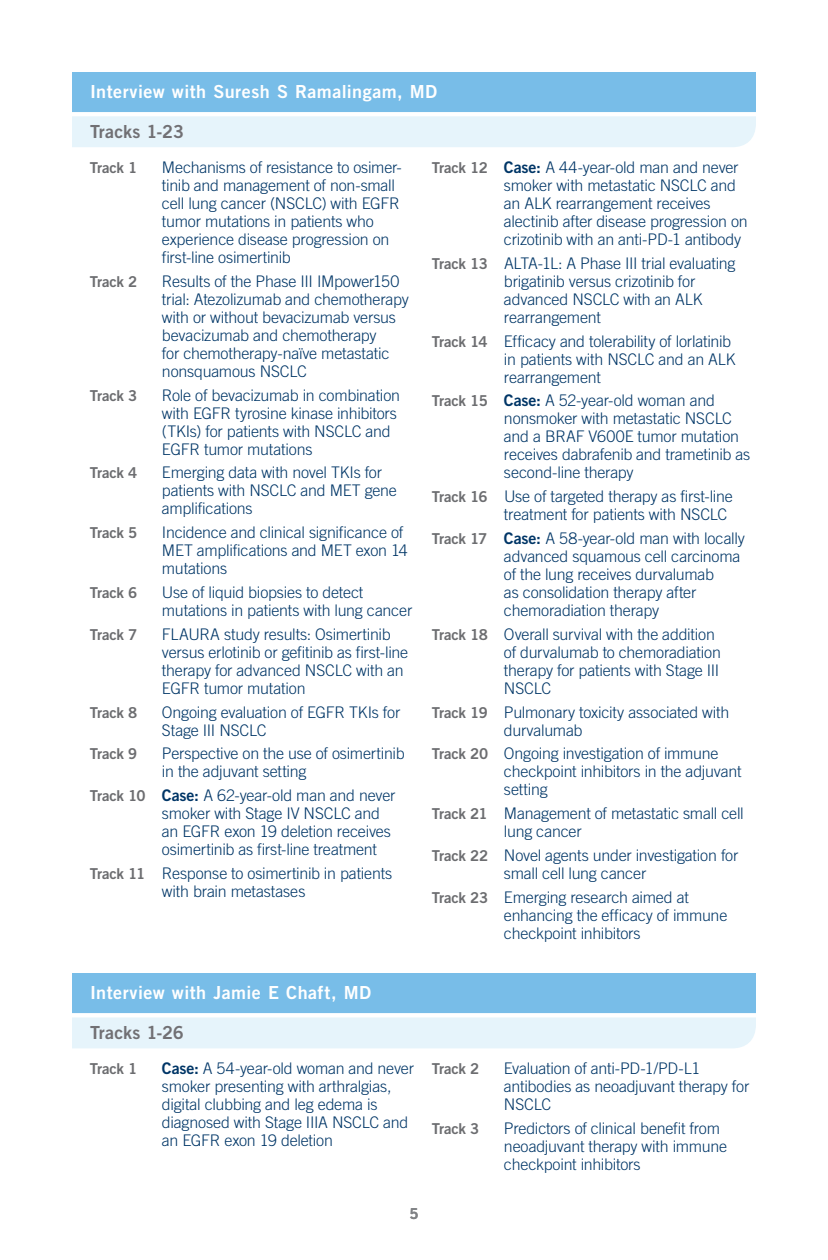
<style>
.page{position:relative;width:828px;height:1260px;background:#fff}
.page>*{position:absolute;margin:0;border:0;box-sizing:border-box;transform-origin:0 0}
._07A__Section_Subhea{font:18px "Trade Gothic LT Std Bd 2";letter-spacing:.025em;color:#fff}
._05__Main_HEADER{font:18px "Trade Gothic LT Std Bd 2";letter-spacing:.005em;color:#717074}
._08__INTVW__CD_Track{font:300 16px/18px "Trade Gothic LT Std";letter-spacing:-.015em;color:#003667}
._08__INTVW__CD_Track-2{font:15px "Trade Gothic LT Std Bd 2";letter-spacing:-.015em;color:#6c6d70}
.t1{font:15px "Trade Gothic LT Std Bd 2";color:#808285}
.s1{font-family:"Trade Gothic LT Std Bd 2";font-weight:400;font-size:15px;color:#6c6d70}
.s2{font-family:"Trade Gothic LT Std Bd 2";font-weight:400}
</style>
<div class="page">
<div style="left:72px;top:116px;width:684px;height:31px;background:#e6f4fb"></div>
<div style="left:72px;top:1017px;width:684px;height:31px;background:#e6f4fb"></div>
<div style="left:72px;top:72px;width:684px;height:40px;background:#78bde8"></div>
<div style="left:72px;top:973px;width:684px;height:40px;background:#78bde8"></div>
<p class="_07A__Section_Subhea" style="left:90px;top:81px;width:349px">Interview with Suresh S Ramalingam, MD</p>
<p class="_05__Main_HEADER" style="left:90px;top:120px;width:96px">Tracks 1-23</p>
<p class="_08__INTVW__CD_Track-2" style="left:90px;top:159px;width:49px">Track 1</p>
<p class="_08__INTVW__CD_Track" style="left:162px;top:158px;width:241px">Mechanisms of resistance to osimer&shy;tinib and management of non-small cell lung cancer (NSCLC) with EGFR tumor mutations in patients who experience disease progression on first-line osimertinib</p>
<p class="_08__INTVW__CD_Track-2" style="left:90px;top:272px;width:49px">Track 2</p>
<p class="_08__INTVW__CD_Track" style="left:162px;top:272px;width:248px">Results of the Phase III IMpower150 trial: Atezolizumab and chemotherapy with or without bevacizumab versus bevacizumab and chemotherapy<br>for chemotherapy-naïve metastatic nonsquamous NSCLC</p>
<p class="_08__INTVW__CD_Track-2" style="left:90px;top:386px;width:49px">Track 3</p>
<p class="_08__INTVW__CD_Track" style="left:162px;top:386px;width:240px">Role of bevacizumab in combination with EGFR tyrosine kinase inhibitors (TKIs) for patients with NSCLC and<br>EGFR tumor mutations</p>
<p class="_08__INTVW__CD_Track-2" style="left:90px;top:464px;width:49px">Track 4</p>
<p class="_08__INTVW__CD_Track" style="left:162px;top:464px;width:236px">Emerging data with novel TKIs for patients with NSCLC and MET gene amplifications</p>
<p class="_08__INTVW__CD_Track-2" style="left:90px;top:524px;width:49px">Track 5</p>
<p class="_08__INTVW__CD_Track" style="left:162px;top:523px;width:247px">Incidence and clinical significance of<br>MET amplifications and MET exon 14 mutations</p>
<p class="_08__INTVW__CD_Track-2" style="left:90px;top:583px;width:49px">Track 6</p>
<p class="_08__INTVW__CD_Track" style="left:162px;top:583px;width:252px">Use of liquid biopsies to detect mutations in patients with lung cancer</p>
<p class="_08__INTVW__CD_Track-2" style="left:90px;top:625px;width:49px">Track 7</p>
<p class="_08__INTVW__CD_Track" style="left:162px;top:625px;width:248px">FLAURA study results: Osimertinib versus erlotinib or gefitinib as first-line therapy for advanced NSCLC with an EGFR tumor mutation</p>
<p class="_08__INTVW__CD_Track-2" style="left:90px;top:703px;width:49px">Track 8</p>
<p class="_08__INTVW__CD_Track" style="left:162px;top:703px;width:240px">Ongoing evaluation of EGFR TKIs for<br>Stage III NSCLC</p>
<p class="_08__INTVW__CD_Track-2" style="left:90px;top:745px;width:49px">Track 9</p>
<p class="_08__INTVW__CD_Track" style="left:162px;top:744px;width:244px">Perspective on the use of osimertinib in the adjuvant setting</p>
<p class="_08__INTVW__CD_Track" style="left:162px;top:786px;width:235px;text-indent:-72px"><span class="s1">Track 10</span> <span class="s2">Case:</span> A 62-year-old man and never smoker with Stage IV NSCLC and an EGFR exon 19 deletion receives osimertinib as first-line treatment</p>
<p class="_08__INTVW__CD_Track" style="left:162px;top:864px;width:232px;text-indent:-72px"><span class="s1">Track 11</span> Response to osimertinib in patients with brain metastases</p>
<p class="_07A__Section_Subhea" style="left:90px;top:982px;width:283px">Interview with Jamie E Chaft, MD</p>
<p class="_05__Main_HEADER" style="left:90px;top:1021px;width:95px">Tracks 1-26</p>
<p class="_08__INTVW__CD_Track" style="left:504px;top:158px;width:245px;text-indent:-72px"><span class="s1">Track 12</span> <span class="s2">Case:</span> A 44-year-old man and never smoker with metastatic NSCLC and an ALK rearrangement receives alectinib after disease progression on crizotinib with an anti-PD-1 antibody</p>
<p class="_08__INTVW__CD_Track" style="left:504px;top:254px;width:233px;text-indent:-72px"><span class="s1">Track 13</span> ALTA-1L: A Phase III trial evaluating brigatinib versus crizotinib for advanced NSCLC with an ALK rearrangement</p>
<p class="_08__INTVW__CD_Track" style="left:504px;top:332px;width:233px;text-indent:-72px"><span class="s1">Track 14</span> Efficacy and tolerability of lorlatinib in patients with NSCLC and an ALK rearrangement</p>
<p class="_08__INTVW__CD_Track" style="left:504px;top:392px;width:248px;text-indent:-72px"><span class="s1">Track 15</span> <span class="s2">Case:</span> A 52-year-old woman and nonsmoker with metastatic NSCLC and a BRAF V600E tumor mutation receives dabrafenib and trametinib as second-line therapy</p>
<p class="_08__INTVW__CD_Track" style="left:504px;top:487px;width:230px;text-indent:-72px"><span class="s1">Track 16</span> Use of targeted therapy as first-line treatment for patients with NSCLC</p>
<p class="_08__INTVW__CD_Track" style="left:504px;top:529px;width:242px;text-indent:-72px"><span class="s1">Track 17</span> <span class="s2">Case:</span> A 58-year-old man with locally advanced squamous cell carcinoma of the lung receives durvalumab<br>as consolidation therapy after chemoradiation therapy</p>
<p class="_08__INTVW__CD_Track" style="left:504px;top:625px;width:218px;text-indent:-72px"><span class="s1">Track 18</span> Overall survival with the addition of durvalumab to chemoradiation therapy for patients with Stage III<br>NSCLC</p>
<p class="_08__INTVW__CD_Track" style="left:504px;top:703px;width:227px;text-indent:-72px"><span class="s1">Track 19</span> Pulmonary toxicity associated with durvalumab</p>
<p class="_08__INTVW__CD_Track" style="left:504px;top:744px;width:239px;text-indent:-72px"><span class="s1">Track 20</span> Ongoing investigation of immune checkpoint inhibitors in the adjuvant setting</p>
<p class="_08__INTVW__CD_Track" style="left:504px;top:804px;width:241px;text-indent:-72px"><span class="s1">Track 21</span> Management of metastatic small cell lung cancer</p>
<p class="_08__INTVW__CD_Track" style="left:504px;top:846px;width:236px;text-indent:-72px"><span class="s1">Track 22</span> Novel agents under investigation for small cell lung cancer</p>
<p class="_08__INTVW__CD_Track" style="left:504px;top:888px;width:225px;text-indent:-72px"><span class="s1">Track 23</span> Emerging research aimed at enhancing the efficacy of immune checkpoint inhibitors</p>
<p class="_08__INTVW__CD_Track-2" style="left:90px;top:1060px;width:49px">Track 1</p>
<p class="_08__INTVW__CD_Track" style="left:162px;top:1059px;width:254px"><span class="s2">Case:</span> A 54-year-old woman and never smoker presenting with arthralgias, digital clubbing and leg edema is diagnosed with Stage IIIA NSCLC and an EGFR exon 19 deletion</p>
<p class="_08__INTVW__CD_Track-2" style="left:432px;top:1060px;width:49px">Track 2</p>
<p class="_08__INTVW__CD_Track" style="left:504px;top:1059px;width:247px">Evaluation of anti-PD-1/PD-L1 antibodies as neoadjuvant therapy for<br>NSCLC</p>
<p class="_08__INTVW__CD_Track-2" style="left:432px;top:1119px;width:49px">Track 3</p>
<p class="_08__INTVW__CD_Track" style="left:504px;top:1119px;width:225px">Predictors of clinical benefit from neoadjuvant therapy with immune checkpoint inhibitors</p>
<p class="t1" style="left:409px;top:1205px;width:11px">5</p>
</div>
